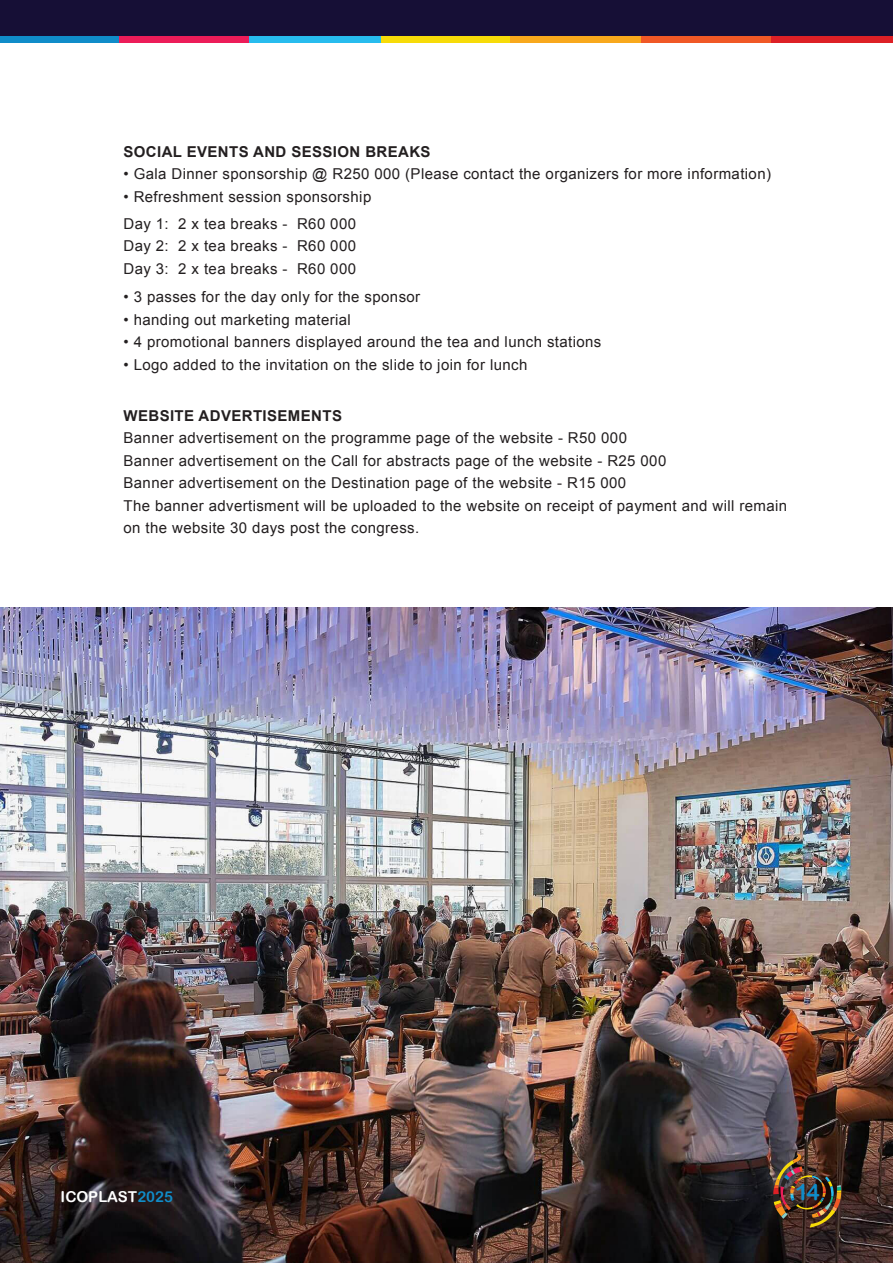
<style>
.page{position:relative;width:893px;height:1263px;background:#fff}
.page>*{position:absolute;margin:0;border:0;box-sizing:border-box;transform-origin:0 0}
.t1{font:22.5px "Arial Rounded MT Bold";color:#108cc9}
.t2{font:15px/22.5px "Arial";letter-spacing:.025em;color:#231f20}
.t3{font:700 15px "Arial";letter-spacing:.025em;color:#231f20}
.t4{font:15px "Arial Rounded MT Bold";color:#fff}
.s1{color:#108cc9}
</style>
<div class="page">
<img style="left:0;top:608px;width:893px;height:655px">
<div style="left:0;top:0;width:893px;height:38px;background:#160f36"></div>
<img style="left:773px;top:1153px;width:68px;height:74px">
<div style="left:380px;top:36px;width:131px;height:6px;background:#f7db08"></div>
<div style="left:511px;top:36px;width:131px;height:6px;background:#f8a81c"></div>
<div style="left:641px;top:36px;width:132px;height:6px;background:#f05826"></div>
<div style="left:0;top:36px;width:120px;height:6px;background:#108cc9"></div>
<div style="left:119px;top:36px;width:131px;height:6px;background:#ec1c59"></div>
<div style="left:249px;top:36px;width:132px;height:6px;background:#27bcee"></div>
<div style="left:772px;top:36px;width:121px;height:6px;background:#dd2026"></div>
<p class="t3" style="left:123px;top:141px;width:309px">SOCIAL EVENTS AND SESSION BREAKS</p>
<p class="t2" style="left:123px;top:163px;width:649px">• Gala Dinner sponsorship @ R250 000 (Please contact the organizers for more information)</p>
<p class="t2" style="left:123px;top:183px;width:249px;line-height:27px">• Refreshment session sponsorship<br>Day 1: 2 x tea breaks - R60 000</p>
<p class="t2" style="left:123px;top:235px;width:234px">Day 2: 2 x tea breaks - R60 000<br>Day 3: 2 x tea breaks - R60 000</p>
<p class="t2" style="left:123px;top:286px;width:298px">• 3 passes for the day only for the sponsor</p>
<p class="t2" style="left:123px;top:308px;width:229px">• handing out marketing material</p>
<p class="t2" style="left:123px;top:331px;width:479px">• 4 promotional banners displayed around the tea and lunch stations</p>
<p class="t2" style="left:123px;top:353px;width:405px">• Logo added to the invitation on the slide to join for lunch</p>
<p class="t3" style="left:123px;top:405px;width:220px">WEBSITE ADVERTISEMENTS</p>
<p class="t2" style="left:123px;top:427px;width:665px">Banner advertisement on the programme page of the website - R50 000<br>Banner advertisement on the Call for abstracts page of the website - R25 000<br>Banner advertisement on the Destination page of the website - R15 000<br>The banner advertisment will be uploaded to the website on receipt of payment and will remain on the website 30 days post the congress.</p>
<p class="t4" style="left:61px;top:1188px;width:114px">ICOPLAST<span class="s1">2025</span></p>
<h1 class="t1" style="left:795px;top:1179px;width:26px">14</h1>
</div>
